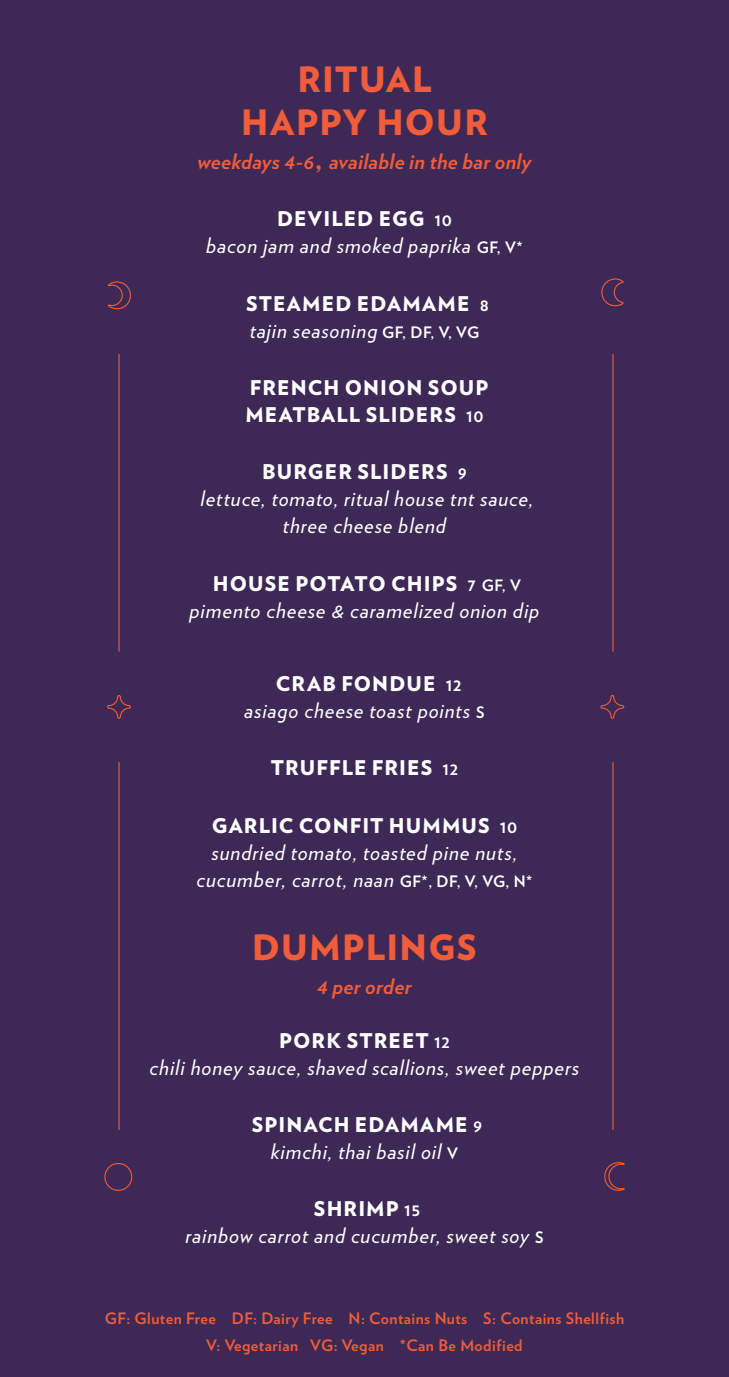
<style>
.page{position:relative;width:729px;height:1377px;background:#3e2956}
.page>*{position:absolute;margin:0;border:0;box-sizing:border-box;transform-origin:0 0}
.t1{font:900 34.88px/42.8px "Verlag";letter-spacing:.035em;color:#f15c3a;text-align:center}
.t2{font:italic 21.38px/27px "Verlag";letter-spacing:.04em;color:#fff;text-align:center}
.t3{font:italic 700 21.38px "Verlag";letter-spacing:.01em;color:#f15c3a}
.t4{font:900 20.25px/27px "Verlag";letter-spacing:.055em;color:#fff}
.t5{font:700 15.75px/27px "Verlag";letter-spacing:.03em;color:#f15c3a;text-align:center}
.s1{font-weight:900;font-style:normal;font-size:25.88px}
.s2{font-weight:700;font-size:18px}
.s3{font-weight:700;font-style:normal;font-size:15.75px}
.s4{font-weight:700;font-size:15.75px}
</style>
<div class="page">
<hr style="left:612px;top:763px;width:2px;height:367px;background:#f15c3a">
<hr style="left:118px;top:763px;width:2px;height:367px;background:#f15c3a">
<hr style="left:612px;top:354px;width:2px;height:297px;background:#f15c3a">
<hr style="left:118px;top:354px;width:2px;height:297px;background:#f15c3a">
<svg style="left:107px;top:695px;width:24px;height:24px"></svg>
<svg style="left:600px;top:695px;width:25px;height:24px"></svg>
<svg style="left:107px;top:281px;width:24px;height:29px"></svg>
<svg style="left:601px;top:278px;width:23px;height:29px"></svg>
<div style="left:104px;top:1163px;width:28px;height:28px;border:1px solid #f15c3a;border-radius:50%"></div>
<svg style="left:604px;top:1162px;width:21px;height:29px"></svg>
<h1 class="t1" style="left:241px;top:57px;width:248px">RITUAL<br>HAPPY HOUR</h1>
<p class="t3" style="left:197px;top:144px;width:336px">weekdays 4-6<span class="s1">,</span> available in the bar only</p>
<p class="t4" style="left:277px;top:204px;width:176px">DEVILED EGG <span class="s2">10</span></p>
<p class="t2" style="left:206px;top:231px;width:318px">bacon jam and smoked paprika <span class="s3">GF, V*</span></p>
<p class="t4" style="left:246px;top:289px;width:244px">STEAMED EDAMAME <span class="s2">8</span></p>
<p class="t2" style="left:250px;top:315px;width:231px">tajin seasoning <span class="s3">GF, DF, V, VG</span></p>
<p class="t4" style="left:245px;top:373px;width:245px">FRENCH ONION SOUP<br>MEATBALL SLIDERS <span class="s2">10</span></p>
<p class="t4" style="left:262px;top:458px;width:206px">BURGER SLIDERS <span class="s2">9</span></p>
<p class="t2" style="left:201px;top:484px;width:334px">lettuce, tomato, ritual house tnt sauce, three cheese blend</p>
<p class="t4" style="left:213px;top:569px;width:310px">HOUSE POTATO CHIPS <span class="s2">7</span> <span class="s4">GF, V</span></p>
<p class="t2" style="left:190px;top:595px;width:351px">pimento cheese &amp; caramelized onion dip</p>
<p class="t4" style="left:276px;top:669px;width:187px">CRAB FONDUE <span class="s2">12</span></p>
<p class="t2" style="left:244px;top:695px;width:242px">asiago cheese toast points <span class="s3">S</span></p>
<p class="t4" style="left:271px;top:753px;width:189px">TRUFFLE FRIES <span class="s2">12</span></p>
<p class="t4" style="left:212px;top:811px;width:307px">GARLIC CONFIT HUMMUS <span class="s2">10</span></p>
<p class="t2" style="left:197px;top:837px;width:337px">sundried tomato, toasted pine nuts, cucumber, carrot, naan <span class="s3">GF*, DF, V, VG, N*</span></p>
<h1 class="t1" style="left:252px;top:924px;width:226px">DUMPLINGS</h1>
<p class="t3" style="left:317px;top:969px;width:96px">4 per order</p>
<p class="t4" style="left:279px;top:1026px;width:172px">PORK STREET <span class="s2">12</span></p>
<p class="t2" style="left:150px;top:1052px;width:431px">chili honey sauce, shaved scallions, sweet peppers</p>
<p class="t4" style="left:252px;top:1110px;width:232px">SPINACH EDAMAME <span class="s2">9</span></p>
<p class="t2" style="left:271px;top:1136px;width:189px">kimchi, thai basil oil <span class="s3">V</span></p>
<p class="t4" style="left:314px;top:1194px;width:108px">SHRIMP <span class="s2">15</span></p>
<p class="t2" style="left:186px;top:1221px;width:359px">rainbow carrot and cucumber, sweet soy <span class="s3">S</span></p>
<p class="t5" style="left:105px;top:1304px;width:521px">GF: Gluten Free DF: Dairy Free N: Contains Nuts S: Contains Shellfish<br>V: Vegetarian VG: Vegan *Can Be Modified</p>
</div>
